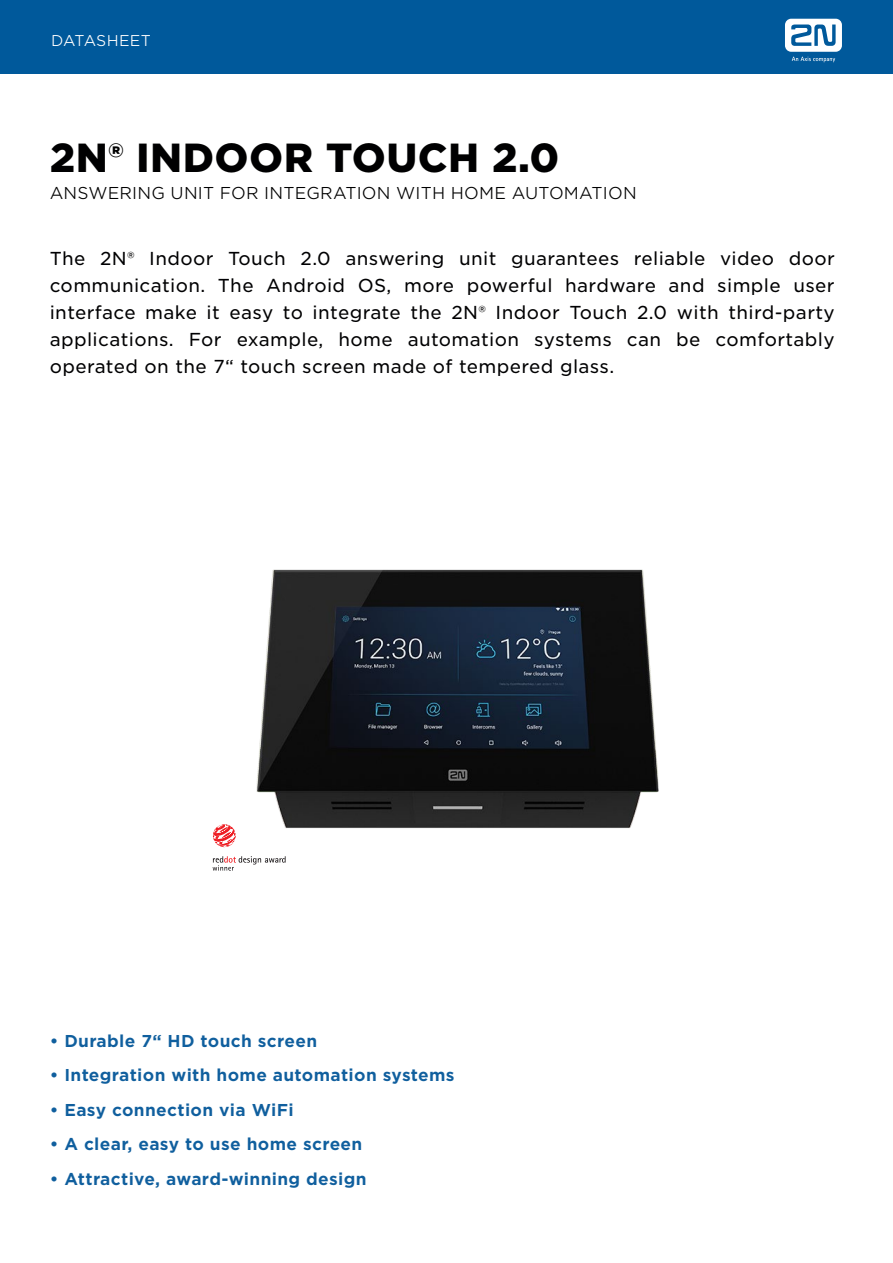
<style>
.page{position:relative;width:893px;height:1263px;background:#fff}
.page>*{position:absolute;margin:0;border:0;box-sizing:border-box;transform-origin:0 0}
.t1{font:900 39px "Gotham S Sm";letter-spacing:.01em;color:#000001}
.Text_9_14{font:18px/27px "Gotham S Sm";letter-spacing:.02em;color:#000002;text-align:justify}
.Text_9_14-2{font:700 16.5px "Gotham S Sm";letter-spacing:.02em;color:#105f9e}
.t2{font:300 16.5px "Gotham S Sm";letter-spacing:.01em;color:#000001}
.Text_9_14-3{font:300 15px "Gotham S Sm";letter-spacing:.01em;color:#fff}
</style>
<div class="page">
<div style="left:0;top:0;width:893px;height:73px;background:#00599b"></div>
<svg style="left:785px;top:19px;width:57px;height:43px"></svg>
<img style="left:256px;top:569px;width:403px;height:259px">
<svg style="left:213px;top:856px;width:73px;height:15px"></svg>
<svg style="left:213px;top:824px;width:23px;height:23px"></svg>
<p class="Text_9_14-3" style="left:51px;top:30px;width:101px">DATASHEET</p>
<p class="t1" style="left:50px;top:130px;width:511px">2N® INDOOR TOUCH 2.0</p>
<p class="t2" style="left:50px;top:182px;width:588px">ANSWERING UNIT FOR INTEGRATION WITH HOME AUTOMATION</p>
<p class="Text_9_14" style="left:50px;top:245px;width:786px">The 2N® Indoor Touch 2.0 answering unit guarantees reliable video door communication. The Android OS, more powerful hardware and simple user interface make it easy to integrate the 2N® Indoor Touch 2.0 with third-party applications. For example, home automation systems can be comfortably operated on the 7“ touch screen made of tempered glass.</p>
<p class="Text_9_14-2" style="left:50px;top:1029px;width:269px">• Durable 7“ HD touch screen</p>
<p class="Text_9_14-2" style="left:50px;top:1064px;width:406px">• Integration with home automation systems</p>
<p class="Text_9_14-2" style="left:50px;top:1098px;width:245px">• Easy connection via WiFi</p>
<p class="Text_9_14-2" style="left:50px;top:1133px;width:314px">• A clear, easy to use home screen</p>
<p class="Text_9_14-2" style="left:50px;top:1167px;width:318px">• Attractive, award-winning design</p>
</div>
